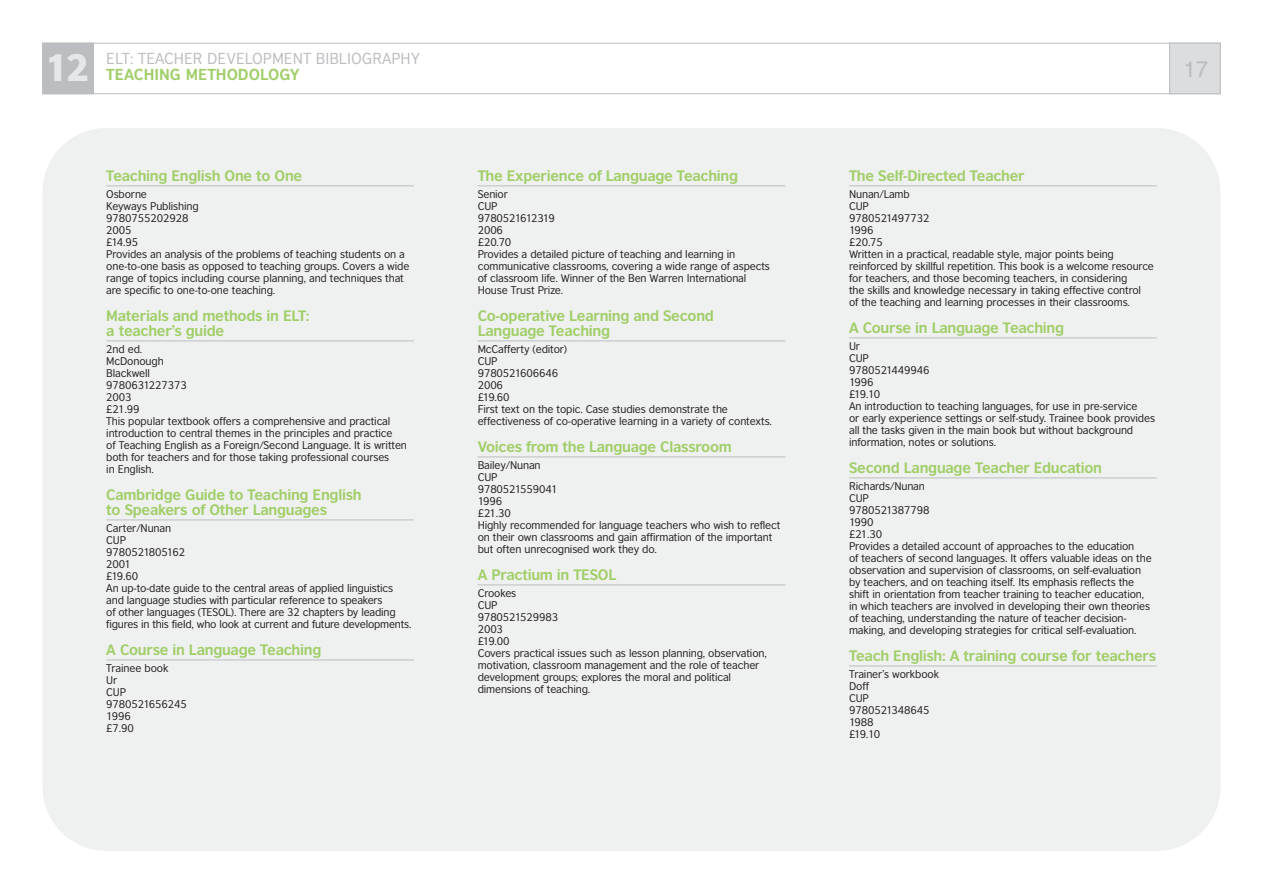
<style>
.page{position:relative;width:1263px;height:893px;background:#fff}
.page>*{position:absolute;margin:0;border:0;box-sizing:border-box;transform-origin:0 0}
.t1{font:900 36px "British Council Sans";color:#e6e7e8}
.t2{font:22.5px "Helvetica";color:#bbbdc0}
.t3{font:15px "British Council Sans";color:#bbbdc0}
.t4{font:700 15px "British Council Sans";color:#a0ce67}
.t5{font:700 14.25px/15px "British Council Sans";letter-spacing:-.02em;color:#a0ce67}
.t6{font:10.5px/12px "British Council Sans";letter-spacing:-.01em;color:#231f20}
</style>
<div class="page">
<div style="left:43px;top:128px;width:1177px;height:723px;background:#eff0f0;border-radius:64px"></div>
<hr style="left:106px;top:186px;width:308px;height:1px;background:#bbbdc0">
<hr style="left:106px;top:341px;width:308px;height:1px;background:#bbbdc0">
<hr style="left:106px;top:520px;width:308px;height:1px;background:#bbbdc0">
<hr style="left:106px;top:660px;width:308px;height:1px;background:#bbbdc0">
<hr style="left:478px;top:186px;width:307px;height:1px;background:#bbbdc0">
<hr style="left:478px;top:341px;width:307px;height:1px;background:#bbbdc0">
<hr style="left:478px;top:457px;width:307px;height:1px;background:#bbbdc0">
<hr style="left:478px;top:585px;width:307px;height:1px;background:#bbbdc0">
<hr style="left:849px;top:186px;width:308px;height:1px;background:#bbbdc0">
<hr style="left:849px;top:338px;width:308px;height:1px;background:#bbbdc0">
<hr style="left:849px;top:478px;width:308px;height:1px;background:#bbbdc0">
<hr style="left:849px;top:666px;width:308px;height:1px;background:#bbbdc0">
<div style="left:43px;top:43px;width:1177px;height:51px;border:1px solid #bbbdc0"></div>
<div style="left:1170px;top:43px;width:50px;height:51px;background:#dcddde"></div>
<div style="left:1169px;top:43px;width:51px;height:51px;border:1px solid #bbbdc0"></div>
<div style="left:43px;top:43px;width:50px;height:51px;background:#bbbdc0"></div>
<div style="left:43px;top:43px;width:51px;height:51px;border:1px solid #bbbdc0"></div>
<h1 class="t1" style="left:45px;top:51px;width:46px">12</h1>
<h3 class="t3" style="left:106px;top:51px;width:315px">ELT: TEACHER DEVELOPMENT BIBLIOGRAPHY</h3>
<h3 class="t4" style="left:106px;top:68px;width:195px">TEACHING METHODOLOGY</h3>
<h2 class="t2" style="left:1183px;top:60px;width:27px">17</h2>
<h3 class="t5" style="left:106px;top:170px;width:197px">Teaching English One to One</h3>
<p class="t6" style="left:106px;top:188px;width:305px">Osborne<br>Keyways Publishing<br>9780755202928<br>2005<br>£14.95<br>Provides an analysis of the problems of teaching students on a one-to-one basis as opposed to teaching groups. Covers a wide range of topics including course planning, and techniques that are specific to one-to-one teaching.</p>
<h3 class="t5" style="left:106px;top:310px;width:205px">Materials and methods in ELT: a teacher’s guide</h3>
<p class="t6" style="left:106px;top:343px;width:302px">2nd ed.<br>McDonough<br>Blackwell<br>9780631227373<br>2003<br>£21.99<br>This popular textbook offers a comprehensive and practical introduction to central themes in the principles and practice<br>of Teaching English as a Foreign/Second Language. It is written both for teachers and for those taking professional courses<br>in English.</p>
<h3 class="t5" style="left:106px;top:489px;width:257px">Cambridge Guide to Teaching English to Speakers of Other Languages</h3>
<p class="t6" style="left:106px;top:522px;width:307px">Carter/Nunan<br>CUP<br>9780521805162<br>2001<br>£19.60<br>An up-to-date guide to the central areas of applied linguistics and language studies with particular reference to speakers<br>of other languages (TESOL). There are 32 chapters by leading figures in this field, who look at current and future developments.</p>
<h3 class="t5" style="left:106px;top:644px;width:217px">A Course in Language Teaching</h3>
<p class="t6" style="left:106px;top:662px;width:82px">Trainee book<br>Ur<br>CUP<br>9780521656245<br>1996<br>£7.90</p>
<h3 class="t5" style="left:478px;top:170px;width:262px">The Experience of Language Teaching</h3>
<p class="t6" style="left:478px;top:188px;width:294px">Senior<br>CUP<br>9780521612319<br>2006<br>£20.70<br>Provides a detailed picture of teaching and learning in communicative classrooms, covering a wide range of aspects of classroom life. Winner of the Ben Warren International<br>House Trust Prize.</p>
<h3 class="t5" style="left:478px;top:310px;width:238px">Co-operative Learning and Second<br>Language Teaching</h3>
<p class="t6" style="left:478px;top:343px;width:296px">McCafferty (editor)<br>CUP<br>9780521606646<br>2006<br>£19.60<br>First text on the topic. Case studies demonstrate the effectiveness of co-operative learning in a variety of contexts.</p>
<h3 class="t5" style="left:478px;top:441px;width:256px">Voices from the Language Classroom</h3>
<p class="t6" style="left:478px;top:459px;width:304px">Bailey/Nunan<br>CUP<br>9780521559041<br>1996<br>£21.30<br>Highly recommended for language teachers who wish to reflect on their own classrooms and gain affirmation of the important but often unrecognised work they do.</p>
<h3 class="t5" style="left:478px;top:569px;width:140px">A Practium in TESOL</h3>
<p class="t6" style="left:478px;top:587px;width:291px">Crookes<br>CUP<br>9780521529983<br>2003<br>£19.00<br>Covers practical issues such as lesson planning, observation, motivation, classroom management and the role of teacher development groups; explores the moral and political dimensions of teaching.</p>
<h3 class="t5" style="left:849px;top:170px;width:177px">The Self-Directed Teacher</h3>
<p class="t6" style="left:849px;top:188px;width:306px">Nunan/Lamb<br>CUP<br>9780521497732<br>1996<br>£20.75<br>Written in a practical, readable style, major points being reinforced by skillful repetition. This book is a welcome resource for teachers, and those becoming teachers, in considering<br>the skills and knowledge necessary in taking effective control<br>of the teaching and learning processes in their classrooms.</p>
<h3 class="t5" style="left:849px;top:322px;width:217px">A Course in Language Teaching</h3>
<p class="t6" style="left:849px;top:340px;width:307px">Ur<br>CUP<br>9780521449946<br>1996<br>£19.10<br>An introduction to teaching languages, for use in pre-service<br>or early experience settings or self-study. Trainee book provides all the tasks given in the main book but without background information, notes or solutions.</p>
<h3 class="t5" style="left:849px;top:462px;width:254px">Second Language Teacher Education</h3>
<p class="t6" style="left:849px;top:480px;width:304px">Richards/Nunan<br>CUP<br>9780521387798<br>1990<br>£21.30<br>Provides a detailed account of approaches to the education<br>of teachers of second languages. It offers valuable ideas on the observation and supervision of classrooms, on self-evaluation by teachers, and on teaching itself. Its emphasis reflects the shift in orientation from teacher training to teacher education, in which teachers are involved in developing their own theories of teaching, understanding the nature of teacher decision&shy;making, and developing strategies for critical self-evaluation.</p>
<h3 class="t5" style="left:849px;top:650px;width:309px">Teach English: A training course for teachers</h3>
<p class="t6" style="left:849px;top:668px;width:92px">Trainer’s workbook<br>Doff<br>CUP<br>9780521348645<br>1988<br>£19.10</p>
</div>
